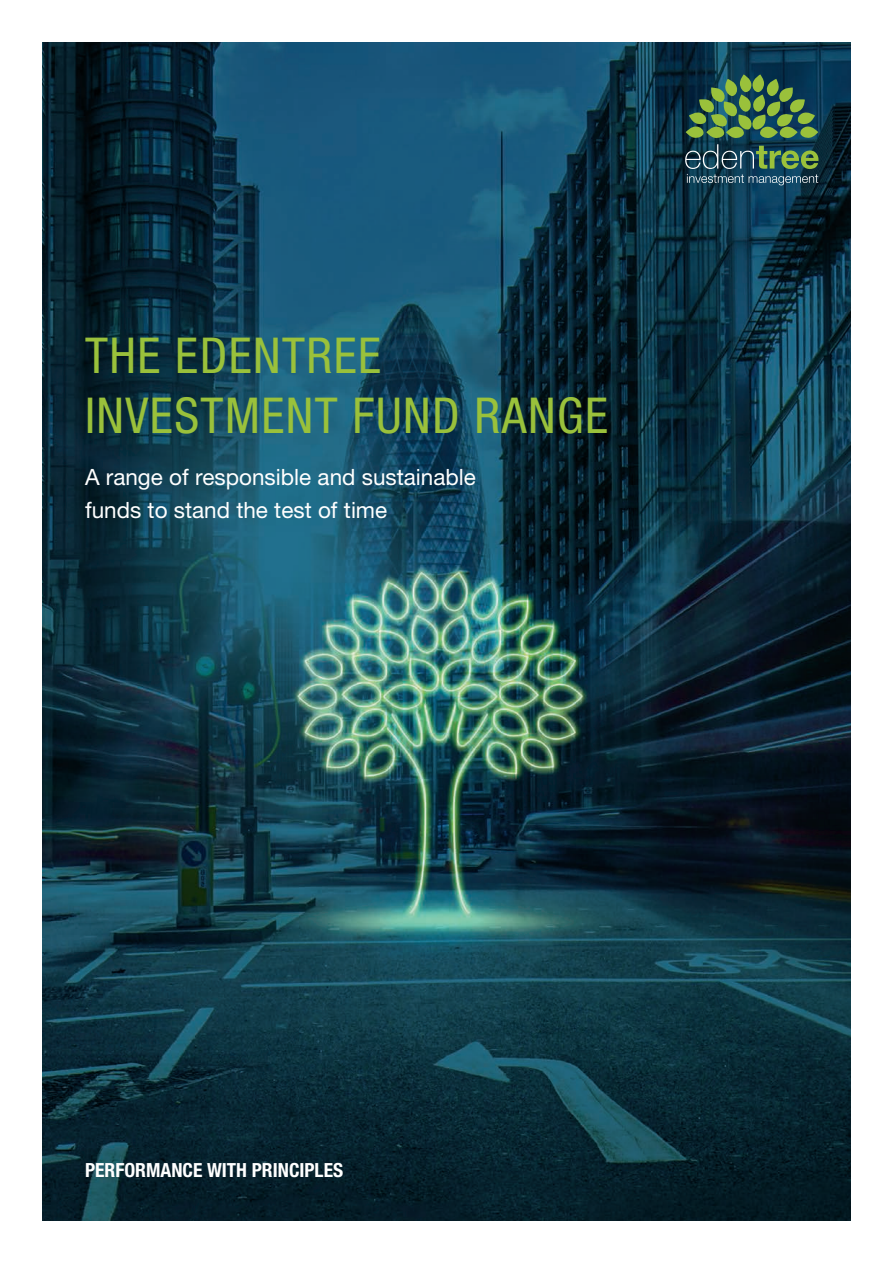
<style>
.page{position:relative;width:893px;height:1263px;background:#fff}
.page>*{position:absolute;margin:0;border:0;box-sizing:border-box;transform-origin:0 0}
.t1{font:condensed 49.5px/59.4px "Helvetica Neue LT Pro";letter-spacing:.03em;color:#9ac13b}
.t2{font:22.5px/33px "Helvetica Neue LT Pro";color:#fff}
.t3{font:700 condensed 19.5px "Helvetica Neue LT Pro";color:#fff}
</style>
<div class="page">
<img style="left:43px;top:43px;width:807px;height:1177px">
<svg style="left:685px;top:74px;width:134px;height:111px;background:#3a6451"></svg>
<p class="t1" style="left:85px;top:326px;width:524px">THE EDENTREE<br>INVESTMENT FUND RANGE</p>
<p class="t2" style="left:85px;top:460px;width:392px">A range of responsible and sustainable funds to stand the test of time</p>
<p class="t3" style="left:85px;top:1158px;width:260px">PERFORMANCE WITH PRINCIPLES</p>
</div>
